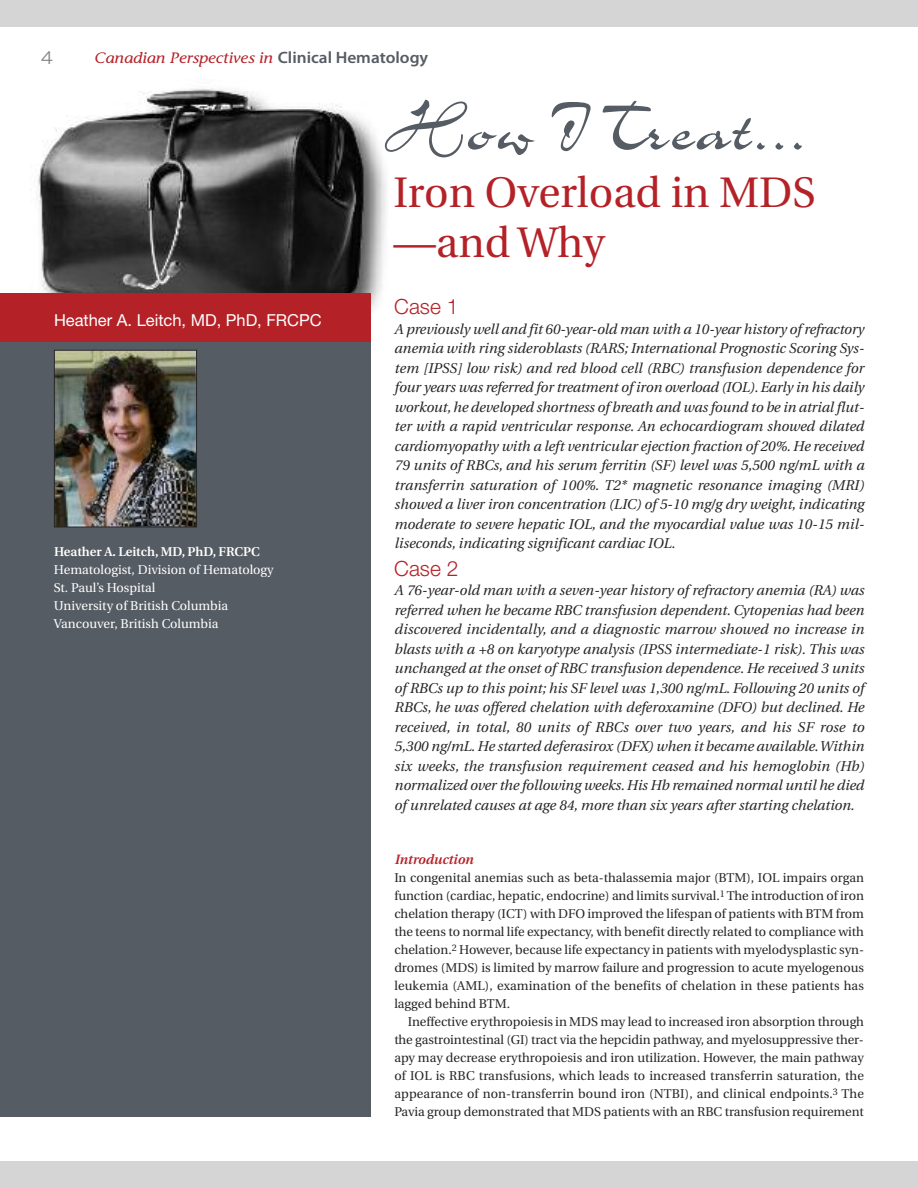
<style>
.page{position:relative;width:918px;height:1188px;background:#fff}
.page>*{position:absolute;margin:0;border:0;box-sizing:border-box;transform-origin:0 0}
.t1{font:77.1px "Charme";color:#565c63}
.t2{font:42.6px/50.2px "Utopia";color:#b42228}
.t3{font:300 21px "Helvetica Neue";color:#b42228}
.t4{font:300 expanded 18px "Helvetica Neue";color:#7f8184;scale:1.05 1}
.t5{font:16.5px "Helvetica Neue";color:#fff}
.t6{font:italic 15px "Stone Informal";color:#b42228;scale:1.1 1}
.t7{font:italic 14.25px/19.5px "Utopia";color:#272627;text-align:justify}
.t8{font:italic 600 13.5px "Utopia";color:#b42228}
.t9{font:12.75px/18px "Utopia";letter-spacing:-.005em;color:#272627;text-align:justify}
.t10{font:12.75px/18px "Utopia";color:#fff}
.t11{font:600 12.75px "Utopia";color:#fff}
.s1{font-family:"Myriad Pro";font-weight:600;font-style:normal;font-size:16.5px;color:#565c63}
</style>
<div class="page">
<img style="left:31px;top:88px;width:355px;height:223px">
<div style="left:0;top:294px;width:371px;height:822px;background:#565c63"></div>
<div style="left:0;top:294px;width:371px;height:48px;background:#b42228"></div>
<div style="left:0;top:0;width:918px;height:27px;background:#d5d5d6"></div>
<div style="left:0;top:1161px;width:918px;height:27px;background:#d5d5d6"></div>
<img style="left:56px;top:352px;width:139px;height:173px">
<div style="left:54px;top:350px;width:143px;height:177px;border:1px solid #272627"></div>
<p class="t4" style="left:41px;top:51px;width:14px">4</p>
<p class="t6" style="left:94px;top:52px;width:305px">Canadian Perspectives in <span class="s1">Clinical Hematology</span></p>
<h1 class="t1" style="left:385px;top:102px;width:425px">How I Treat...</h1>
<p class="t5" style="left:54px;top:314px;width:269px">Heather A. Leitch, MD, PhD, FRCPC</p>
<p class="t11" style="left:54px;top:547px;width:208px">Heather A. Leitch, MD, PhD, FRCPC</p>
<p class="t10" style="left:54px;top:562px;width:221px">Hematologist, Division of Hematology<br>St. Paul’s Hospital<br>University of British Columbia<br>Vancouver, British Columbia</p>
<h2 class="t2" style="left:394px;top:171px;width:423px">Iron Overload in MDS —and Why</h2>
<h3 class="t3" style="left:394px;top:290px;width:66px">Case 1</h3>
<p class="t7" style="left:394px;top:320px;width:471px">A previously well and fit 60-year-old man with a 10-year history of refractory anemia with ring sideroblasts (RARS; International Prognostic Scoring Sys&shy;tem [IPSS] low risk) and red blood cell (RBC) transfusion dependence for four years was referred for treatment of iron overload (IOL).Early in his daily workout,he developed shortness of breath and wasfound to be in atrial flut&shy;ter with a rapid ventricular response. An echocardiogram showed dilated cardiomyopathy with a left ventricular ejection fraction of 20%.He received 79 units of RBCs, and his serum ferritin (SF) level was 5,500 ng/mL with a transferrin saturation of 100%. T2* magnetic resonance imaging (MRI) showed a liver iron concentration (LIC) of 5-10 mg/g dry weight, indicating moderate to severe hepatic IOL, and the myocardial value was 10-15 mil&shy;liseconds, indicating significant cardiac IOL.</p>
<h3 class="t3" style="left:394px;top:551px;width:66px">Case 2</h3>
<p class="t7" style="left:394px;top:582px;width:471px">A 76-year-old man with a seven-year history of refractory anemia (RA) was referred when he became RBC transfusion dependent. Cytopenias had been discovered incidentally, and a diagnostic marrow showed no increase in blasts with a +8 on karyotype analysis (IPSS intermediate-1 risk). This was unchanged at the onset of RBC transfusion dependence. He received 3 units of RBCs up to this point; his SF level was 1,300 ng/mL. Following 20 units of RBCs, he was offered chelation with deferoxamine (DFO) but declined. He received, in total, 80 units of RBCs over two years, and his SF rose to 5,300 ng/mL.He started deferasirox (DFX) when it became available.Within six weeks, the transfusion requirement ceased and his hemoglobin (Hb) normalized over the following weeks.His Hb remained normal until he died of unrelated causes at age 84, more than six years after starting chelation.</p>
<p class="t8" style="left:394px;top:854px;width:81px">Introduction</p>
<p class="t9" style="left:394px;top:870px;width:471px">In congenital anemias such as beta-thalassemia major (BTM), IOL impairs organ function (cardiac, hepatic, endocrine) and limits survival.<sup>1</sup> The introduction of iron chelation therapy (ICT) with DFO improved the lifespan of patients with BTM from the teens to normal life expectancy, with benefit directly related to compliance with chelation.<sup>2</sup> However, because life expectancy in patients with myelodysplastic syn&shy;dromes (MDS) is limited by marrow failure and progression to acute myelogenous leukemia (AML), examination of the benefits of chelation in these patients has lagged behind BTM.</p>
<p class="t9" style="left:394px;top:1014px;width:471px;text-indent:14px">Ineffective erythropoiesis in MDS may lead to increased iron absorption through the gastrointestinal (GI) tract via the hepcidin pathway, and myelosuppressive ther&shy;apy may decrease erythropoiesis and iron utilization. However, the main pathway of IOL is RBC transfusions, which leads to increased transferrin saturation, the appearance of non-transferrin bound iron (NTBI), and clinical endpoints.<sup>3</sup> The Pavia group demonstrated that MDS patients with an RBC transfusion requirement</p>
</div>
